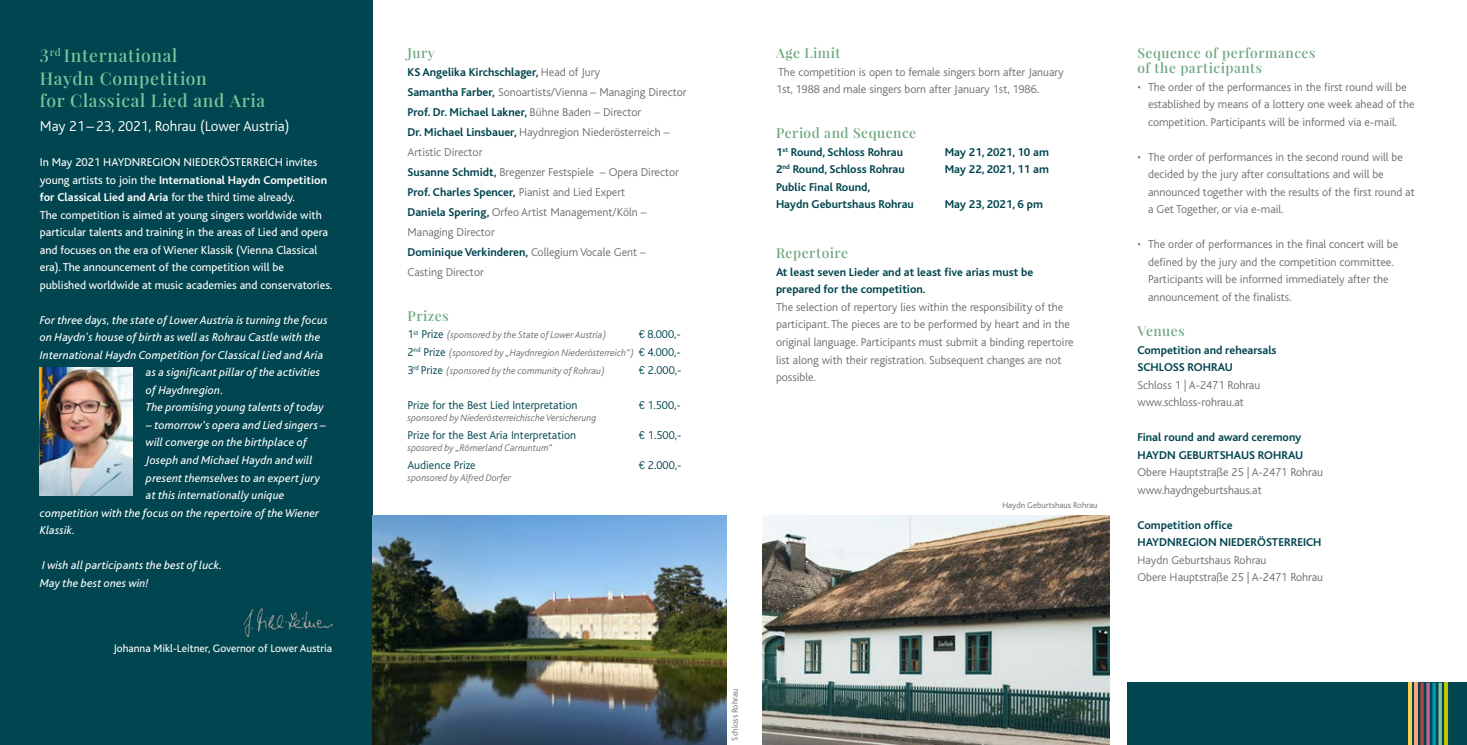
<style>
.page{position:relative;width:1467px;height:745px;background:#fff}
.page>*{position:absolute;margin:0;border:0;box-sizing:border-box;transform-origin:0 0}
.t1{font:600 17.5px/22.5px "Playfair Display";letter-spacing:.04em;color:#80c49d}
.t2{font:300 15px "Bliss";color:#fff}
.t3{font:600 13.75px/15px "Playfair Display";letter-spacing:.04em;color:#6ca67e}
.t4{font:300 11.88px/17.5px "Bliss";color:#6e6e6e}
.t5{font:italic 11.88px/17.5px "Bliss";letter-spacing:.01em;color:#fff}
.t6{font:11.88px/17.5px "Bliss";color:#fff}
.t7{font:700 11.88px/17.5px "Bliss";color:#00454f}
.t8{font:300 11.88px "Bliss";color:#00454f}
.t9{font:11.25px "Bliss";color:#fff}
.t10{font:italic 300 10px/17.5px "Bliss";color:#6e6e6e}
.t11{font:300 8.75px "Bliss";color:#6e6e6e}
.s1{font-weight:700}
.s2{font-weight:300;font-style:normal}
.s3{font-weight:700;color:#00454f}
.s4{font-style:normal;font-size:11.88px;color:#00454f}
.s5{font-family:"Acumin Variable Concept";font-weight:400}
.s6{font-family:"Acumin Variable Concept";font-weight:400;font-style:normal;font-size:11.88px;color:#00454f}
</style>
<div class="page">
<div style="left:0;top:0;width:372px;height:744px;background:#00454f"></div>
<img style="left:243px;top:608px;width:89px;height:28px">
<img style="left:40px;top:367px;width:92px;height:128px">
<img style="left:762px;top:515px;width:347px;height:229px">
<img style="left:372px;top:515px;width:354px;height:229px">
<div style="left:1127px;top:682px;width:340px;height:62px;background:#00454f"></div>
<hr style="left:1414px;top:682px;width:4px;height:62px;background:#f5a47b">
<svg style="left:1420px;top:682px;width:4px;height:62px"></svg>
<hr style="left:1408px;top:682px;width:4px;height:62px;background:#fecd4f">
<svg style="left:1426px;top:682px;width:4px;height:62px"></svg>
<svg style="left:1432px;top:682px;width:4px;height:62px"></svg>
<svg style="left:1438px;top:682px;width:4px;height:62px"></svg>
<hr style="left:1444px;top:682px;width:4px;height:62px;background:#c1c600">
<h1 class="t1" style="left:40px;top:44px;width:227px">3<sup>rd</sup> International<br>Haydn Competition<br>for Classical Lied and Aria</h1>
<p class="t2" style="left:40px;top:118px;width:251px">May 21–23, 2021, Rohrau (Lower Austria)</p>
<p class="t6" style="left:40px;top:153px;width:294px">In May 2021 HAYDNREGION NIEDERÖSTERREICH invites young artists to join the <span class="s1">International Haydn Competition for Classical Lied and Aria</span> for the third time already.<br>The competition is aimed at young singers worldwide with particular talents and training in the areas of Lied and opera and focuses on the era of Wiener Klassik (Vienna Classical era). The announcement of the competition will be published worldwide at music academies and conservatories.</p>
<p class="t5" style="left:40px;top:311px;width:289px">For three days, the state of Lower Austria is turning the focus</p>
<p class="t5" style="left:40px;top:329px;width:282px">on Haydn<span class="s2">’</span>s house of birth as well as Rohrau Castle with the</p>
<p class="t5" style="left:40px;top:346px;width:285px">International Haydn Competition for Classical Lied and Aria</p>
<p class="t5" style="left:146px;top:364px;width:176px">as a significant pillar of the activities</p>
<p class="t5" style="left:146px;top:381px;width:79px">of Haydnregion.</p>
<p class="t5" style="left:146px;top:399px;width:179px">The promising young talents of today</p>
<p class="t5" style="left:146px;top:416px;width:181px">– tomorrow‘s opera and Lied singers –</p>
<p class="t5" style="left:146px;top:434px;width:162px">will converge on the birthplace of</p>
<p class="t5" style="left:146px;top:451px;width:168px">Joseph and Michael Haydn and will</p>
<p class="t5" style="left:146px;top:469px;width:176px">present themselves to an expert jury</p>
<p class="t5" style="left:146px;top:486px;width:140px">at this internationally unique</p>
<p class="t5" style="left:40px;top:504px;width:281px">competition with the focus on the repertoire of the Wiener</p>
<p class="t5" style="left:40px;top:521px;width:37px">Klassik.</p>
<p class="t5" style="left:40px;top:556px;width:184px">I wish all participants the best of luck.<br>May the best ones win!</p>
<p class="t9" style="left:113px;top:641px;width:220px">Johanna Mikl-Leitner, Governor of Lower Austria</p>
<p class="t3" style="left:407px;top:45px;width:29px">Jury</p>
<p class="t4" style="left:407px;top:62px;width:281px;line-height:20px"><span class="s3">KS Angelika Kirchschlager,</span> Head of Jury<br><span class="s3">Samantha Farber,</span> Sonoartists/Vienna – Managing Director <span class="s3">Prof. Dr. Michael Lakner,</span> Bühne Baden – Director<br><span class="s3">Dr. Michael Linsbauer,</span> Haydnregion Niederösterreich – Artistic Director<br><span class="s3">Susanne Schmidt,</span> Bregenzer Festspiele – Opera Director <span class="s3">Prof. Charles Spencer,</span> Pianist and Lied Expert<br><span class="s3">Daniela Spering,</span> Orfeo Artist Management/Köln – Managing Director<br><span class="s3">Dominique Verkinderen,</span> Collegium Vocale Gent –<br>Casting Director</p>
<p class="t3" style="left:407px;top:308px;width:43px">Prizes</p>
<p class="t10" style="left:407px;top:326px;width:200px"><span class="s4">1</span><sup>st</sup> <span class="s4">Prize</span> (sponsored by the State of Lower Austria)</p>
<p class="t8" style="left:639px;top:328px;width:44px"><span class="s5">€</span> 8.000,-</p>
<p class="t10" style="left:407px;top:344px;width:275px"><span class="s4">2</span><sup>nd</sup> <span class="s4">Prize</span> (sponsored by „Haydnregion Niederösterreich“) <span class="s6">€</span> <span class="s4">4.000,-<br>3</span><sup>rd</sup> <span class="s4">Prize</span> (sponsored by the community of Rohrau)</p>
<p class="t8" style="left:639px;top:363px;width:44px"><span class="s5">€</span> 2.000,-</p>
<p class="t8" style="left:407px;top:398px;width:172px">Prize for the Best Lied Interpretation</p>
<p class="t8" style="left:639px;top:398px;width:44px"><span class="s5">€</span> 1.500,-</p>
<p class="t10" style="left:407px;top:409px;width:190px">sponsored by Niederösterreichische Versicherung</p>
<p class="t8" style="left:407px;top:428px;width:170px">Prize for the Best Aria Interpretation</p>
<p class="t8" style="left:639px;top:428px;width:44px"><span class="s5">€</span> 1.500,-</p>
<p class="t10" style="left:407px;top:439px;width:147px">sposored by „Römerland Carnuntum“</p>
<p class="t8" style="left:407px;top:458px;width:70px">Audience Prize</p>
<p class="t8" style="left:639px;top:458px;width:44px"><span class="s5">€</span> 2.000,-</p>
<p class="t10" style="left:407px;top:469px;width:105px">sponsored by Alfred Dorfer</p>
<p class="t3" style="left:776px;top:45px;width:66px">Age Limit</p>
<p class="t4" style="left:776px;top:63px;width:289px">The competition is open to female singers born after January<br>1st, 1988 and male singers born after January 1st, 1986.</p>
<p class="t3" style="left:776px;top:125px;width:142px">Period and Sequence</p>
<p class="t7" style="left:776px;top:143px;width:128px">1<sup>st</sup> Round, Schloss Rohrau</p>
<p class="t7" style="left:945px;top:143px;width:106px">May 21, 2021, 10 am</p>
<p class="t7" style="left:776px;top:161px;width:130px">2<sup>nd</sup> Round, Schloss Rohrau</p>
<p class="t7" style="left:945px;top:161px;width:106px">May 22, 2021, 11 am</p>
<p class="t7" style="left:776px;top:178px;width:139px">Public Final Round,<br>Haydn Geburtshaus Rohrau</p>
<p class="t7" style="left:945px;top:196px;width:100px">May 23, 2021, 6 pm</p>
<p class="t3" style="left:776px;top:245px;width:74px">Repertoire</p>
<p class="t7" style="left:776px;top:263px;width:259px">At least seven Lieder and at least five arias must be prepared for the competition.</p>
<p class="t4" style="left:776px;top:298px;width:299px">The selection of repertory lies within the responsibility of the participant. The pieces are to be performed by heart and in the original language. Participants must submit a binding repertoire list along with their registration. Subsequent changes are not possible.</p>
<p class="t11" style="left:1002px;top:500px;width:97px">Haydn Geburtshaus Rohrau</p>
<p class="t3" style="left:1137px;top:45px;width:179px">Sequence of performances of the participants</p>
<p class="t4" style="left:1148px;top:78px;width:268px;text-indent:-11px">• The order of the performances in the first round will be established by means of a lottery one week ahead of the competition. Participants will be informed via e-mail.</p>
<p class="t4" style="left:1148px;top:148px;width:268px;text-indent:-11px">• The order of performances in the second round will be decided by the jury after consultations and will be announced together with the results of the first round at a Get Together, or via e-mail.</p>
<p class="t4" style="left:1148px;top:236px;width:252px;text-indent:-11px">• The order of performances in the final concert will be defined by the jury and the competition committee.<br>Participants will be informed immediately after the announcement of the finalists.</p>
<p class="t3" style="left:1137px;top:323px;width:49px">Venues</p>
<p class="t7" style="left:1137px;top:341px;width:141px">Competition and rehearsals<br>SCHLOSS ROHRAU</p>
<p class="t4" style="left:1137px;top:376px;width:124px">Schloss 1 | A-2471 Rohrau www.schloss-rohrau.at</p>
<p class="t7" style="left:1137px;top:428px;width:167px">Final round and award ceremony<br>HAYDN GEBURTSHAUS ROHRAU</p>
<p class="t4" style="left:1137px;top:463px;width:187px">Obere Hauptstraße 25 | A-2471 Rohrau www.haydngeburtshaus.at</p>
<p class="t7" style="left:1137px;top:516px;width:186px">Competition office<br>HAYDNREGION NIEDERÖSTERREICH</p>
<p class="t4" style="left:1137px;top:551px;width:187px">Haydn Geburtshaus Rohrau<br>Obere Hauptstraße 25 | A-2471 Rohrau</p>
<p class="t11" style="left:730px;top:740px;width:53px;rotate:-90deg">Schloss Rohrau</p>
</div>
